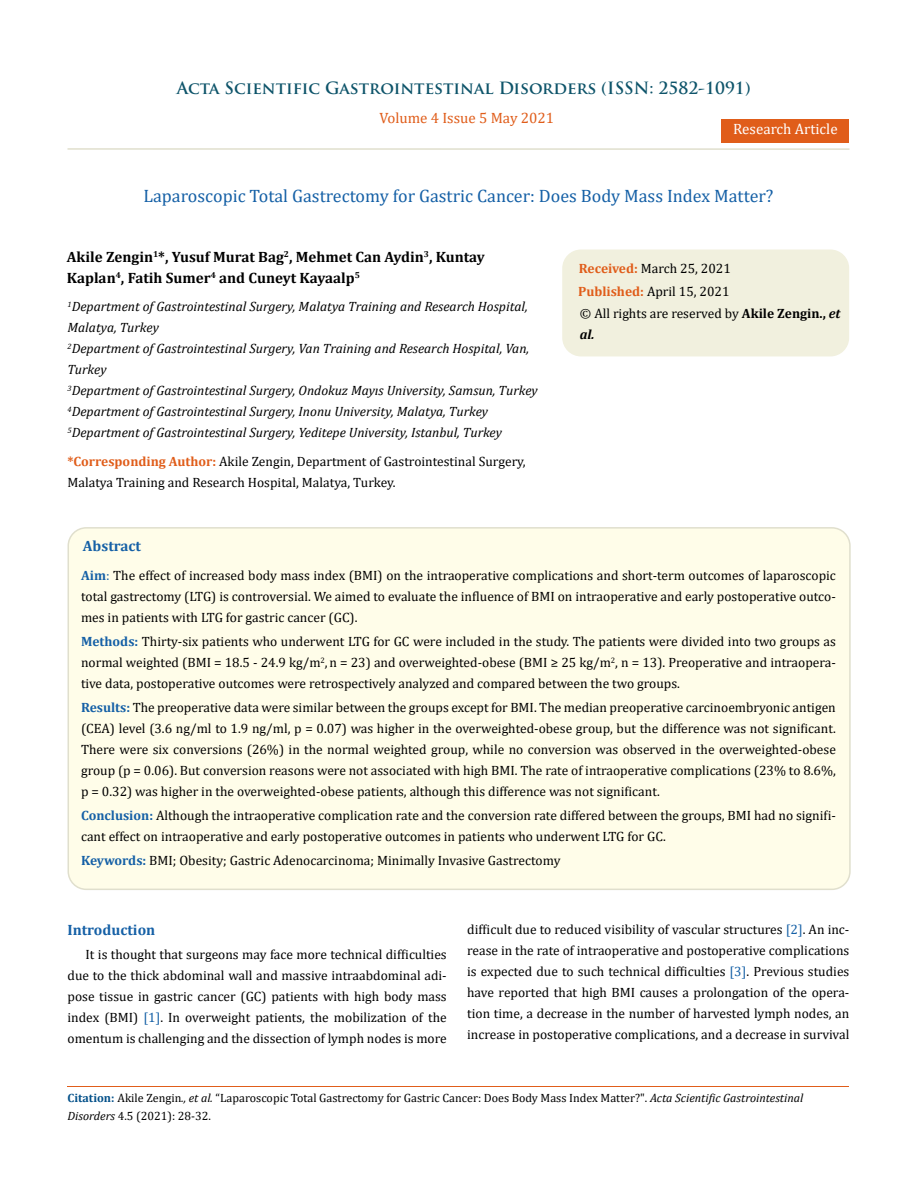
<style>
.page{position:relative;width:917px;height:1188px;background:#fff}
.page>*{position:absolute;margin:0;border:0;box-sizing:border-box;transform-origin:0 0}
.t1{font:18px "Cambria";color:#1560a6}
.t2{font:700 16.5px "Trajan Pro";color:#0e546a}
.t3{font:700 15px/21px "Cambria";color:#000}
.t4{font:15px "Cambria";color:#e05d1a}
.t5{font:700 15px "Cambria";color:#1560a6}
.t6{font:15px "Cambria";color:#fff}
.t7{font:13.5px/21px "Cambria";color:#000;text-align:justify}
.t8{font:italic 13.5px/21px "Cambria";color:#000}
.t9{font:12px/18px "Cambria";color:#000}
.s1{font-weight:700;color:#e05d1a}
.s2{font-weight:700}
.s3{font-weight:700;font-style:italic}
.s4{font-weight:700;color:#1560a6}
.s5{color:#1560a6}
.s6{font-weight:700;color:#035089}
.s7{font-style:italic}
</style>
<div class="page">
<div style="left:721px;top:119px;width:128px;height:23px;background:#e05d1a"></div>
<div style="left:563px;top:250px;width:285px;height:106px;background:#f1f0de;border-radius:18px"></div>
<div style="left:562px;top:250px;width:287px;height:106px;border:2px solid #f1f0de;border-radius:18px"></div>
<div style="left:68px;top:528px;width:781px;height:361px;background:#fffde9;border-radius:18px"></div>
<div style="left:67px;top:527px;width:783px;height:363px;border:2px solid #e0dfcd;border-radius:18px"></div>
<hr style="left:67px;top:148px;width:782px;height:2px;background:#e0dfcd">
<hr style="left:67px;top:1087px;width:782px;height:1px;background:#e05d1a">
<p class="t2" style="left:177px;top:77px;width:575px">Acta Scientific Gastrointestinal Disorders (ISSN: 2582-1091)</p>
<p class="t4" style="left:379px;top:109px;width:176px">Volume 4 Issue 5 May 2021</p>
<p class="t6" style="left:733px;top:120px;width:106px">Research Article</p>
<h1 class="t1" style="left:143px;top:186px;width:631px">Laparoscopic Total Gastrectomy for Gastric Cancer: Does Body Mass Index Matter?</h1>
<p class="t3" style="left:67px;top:246px;width:419px">Akile Zengin<sup>1</sup>*, Yusuf Murat Bag<sup>2</sup>, Mehmet Can Aydin<sup>3</sup>, Kuntay<br>Kaplan<sup>4</sup>, Fatih Sumer<sup>4</sup> and Cuneyt Kayaalp<sup>5</sup></p>
<p class="t8" style="left:67px;top:296px;width:471px"><sup>1</sup>Department of Gastrointestinal Surgery, Malatya Training and Research Hospital, Malatya, Turkey<br><sup>2</sup>Department of Gastrointestinal Surgery, Van Training and Research Hospital, Van, Turkey<br><sup>3</sup>Department of Gastrointestinal Surgery, Ondokuz Mayıs University, Samsun, Turkey <sup>4</sup>Department of Gastrointestinal Surgery, Inonu University, Malatya, Turkey <sup>5</sup>Department of Gastrointestinal Surgery, Yeditepe University, Istanbul, Turkey</p>
<p class="t7" style="left:67px;top:451px;width:459px"><span class="s1">*Corresponding Author:</span> Akile Zengin, Department of Gastrointestinal Surgery,<br>Malatya Training and Research Hospital, Malatya, Turkey.</p>
<p class="t7" style="left:578px;top:257px;width:154px;line-height:23px"><span class="s1">Received:</span> March 25, 2021<br><span class="s1">Published:</span> April 15, 2021</p>
<p class="t7" style="left:580px;top:303px;width:262px">© All rights are reserved by <span class="s2">Akile Zengin.,</span> <span class="s3">et al.</span></p>
<p class="t5" style="left:83px;top:536px;width:60px">Abstract</p>
<p class="t7" style="left:81px;top:565px;width:756px"><span class="s4">Aim</span><span class="s5">:</span> The effect of increased body mass index (BMI) on the intraoperative complications and short-term outcomes of laparoscopic total gastrectomy (LTG) is controversial. We aimed to evaluate the influence of BMI on intraoperative and early postoperative outco&shy;mes in patients with LTG for gastric cancer (GC).</p>
<p class="t7" style="left:81px;top:631px;width:756px"><span class="s4">Methods:</span> Thirty-six patients who underwent LTG for GC were included in the study. The patients were divided into two groups as normal weighted (BMI = 18.5 - 24.9 kg/m<sup>2</sup>,n = 23) and overweighted-obese (BMI ≥ 25 kg/m<sup>2</sup>, n = 13). Preoperative and intraopera&shy;tive data, postoperative outcomes were retrospectively analyzed and compared between the two groups.</p>
<p class="t7" style="left:81px;top:697px;width:756px"><span class="s4">Results:</span> The preoperative data were similar between the groups except for BMI. The median preoperative carcinoembryonic antigen (CEA) level (3.6 ng/ml to 1.9 ng/ml, p = 0.07) was higher in the overweighted-obese group, but the difference was not significant.<br>There were six conversions (26%) in the normal weighted group, while no conversion was observed in the overweighted-obese group (p = 0.06). But conversion reasons were not associated with high BMI. The rate of intraoperative complications (23% to 8.6%, p = 0.32) was higher in the overweighted-obese patients, although this difference was not significant.</p>
<p class="t7" style="left:81px;top:805px;width:756px"><span class="s4">Conclusion:</span> Although the intraoperative complication rate and the conversion rate differed between the groups, BMI had no signifi&shy;cant effect on intraoperative and early postoperative outcomes in patients who underwent LTG for GC.</p>
<p class="t7" style="left:81px;top:850px;width:481px"><span class="s4">Keywords:</span> BMI; Obesity; Gastric Adenocarcinoma; Minimally Invasive Gastrectomy</p>
<p class="t5" style="left:67px;top:919px;width:89px">Introduction</p>
<p class="t7" style="left:67px;top:944px;width:381px;text-indent:18px">It is thought that surgeons may face more technical difficulties due to the thick abdominal wall and massive intraabdominal adi&shy;pose tissue in gastric cancer (GC) patients with high body mass index (BMI) <span class="s5">[1]</span>. In overweight patients, the mobilization of the omentum is challenging and the dissection of lymph nodes is more</p>
<p class="t7" style="left:467px;top:919px;width:384px">difficult due to reduced visibility of vascular structures <span class="s5">[2]</span>. An inc&shy;rease in the rate of intraoperative and postoperative complications is expected due to such technical difficulties <span class="s5">[3]</span>. Previous studies have reported that high BMI causes a prolongation of the opera&shy;tion time, a decrease in the number of harvested lymph nodes, an increase in postoperative complications, and a decrease in survival</p>
<p class="t9" style="left:67px;top:1089px;width:737px"><span class="s6">Citation:</span> Akile Zengin<span class="s7">., et al.</span> “Laparoscopic Total Gastrectomy for Gastric Cancer: Does Body Mass Index Matter?". <span class="s7">Acta Scientific Gastrointestinal<br>Disorders</span> 4.5 (2021): 28-32.</p>
</div>
